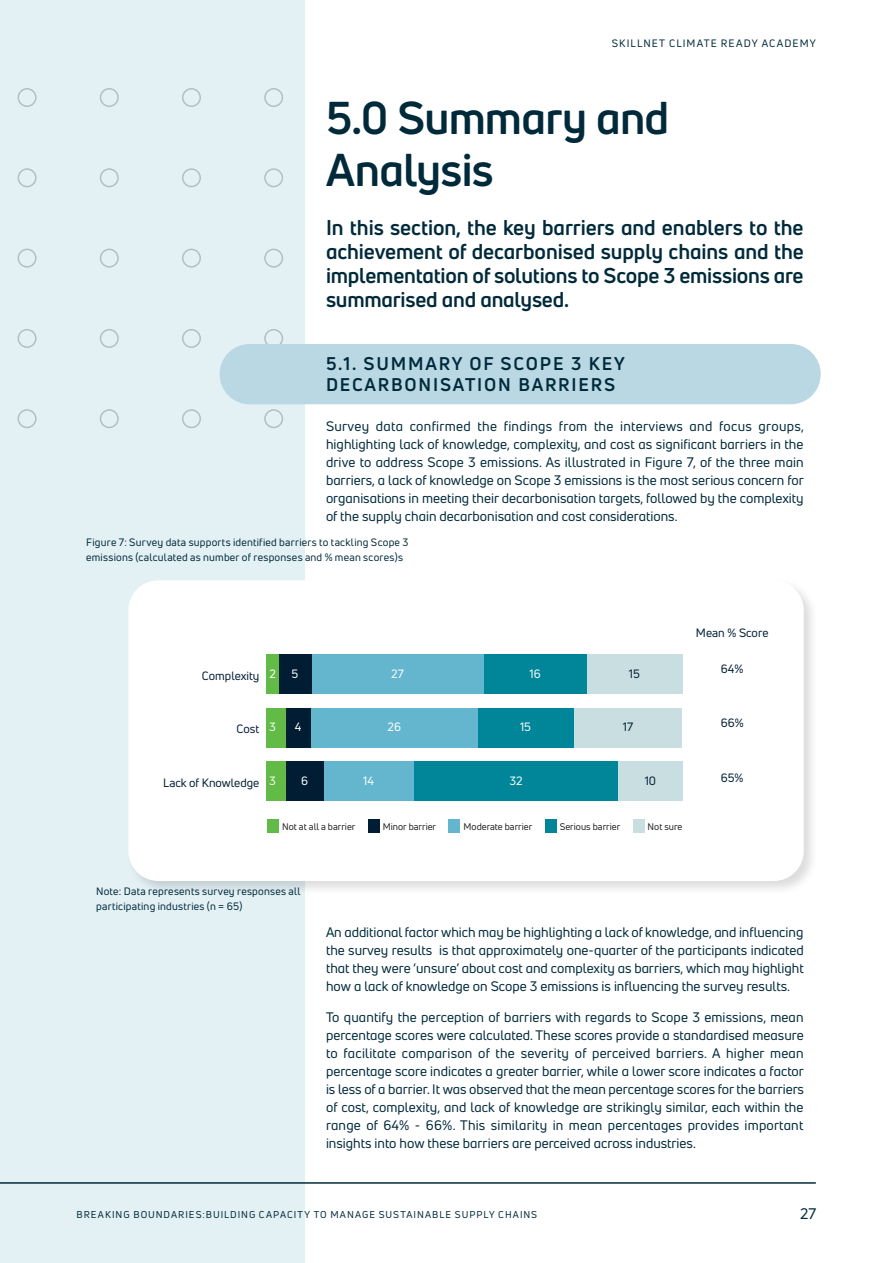
<style>
.page{position:relative;width:893px;height:1263px;background:#fff}
.page>*{position:absolute;margin:0;border:0;box-sizing:border-box;transform-origin:0 0}
.H1_heading{font:700 45px/52.5px "Uni Neue";letter-spacing:-.015em;color:#002a3a}
.Intro_text{font:700 21px/24px "Uni Neue";letter-spacing:-.01em;color:#002a3a;text-align:justify}
.H3_subheading{font:700 18px/21px "Uni Neue";letter-spacing:.1em;color:#002a3a}
.t1{font:15px "Uni Neue";color:#002a3a}
.Normal_text_-_on_light{font:13.5px/18px "Uni Neue";color:#002a3a;text-align:justify}
.t2{font:11.85px "Uni Neue";color:#001d34}
.t3{font:11.85px "Uni Neue";color:#fff}
._7_Pt_Font_For_Note{font:10.5px/15px "Uni Neue";letter-spacing:.025em;color:#002a3a}
._7_Pt_Font_For_Note-2{font:10.5px "Uni Neue";letter-spacing:.11em;color:#002a3a}
.t4{font:9.75px "Uni Neue";letter-spacing:.105em;color:#002a3a}
.t5{font:9.45px "Uni Neue";color:#231f20}
</style>
<div class="page">
<div style="left:0;top:0;width:305px;height:1263px;background:#e3f0f4"></div>
<hr style="left:0;top:1182px;width:816px;height:2px;background:#002a3a">
<div style="left:18px;top:88px;width:19px;height:19px;border:2px solid #b3bfc4;border-radius:50%"></div>
<div style="left:100px;top:88px;width:19px;height:19px;border:2px solid #b3bfc4;border-radius:50%"></div>
<div style="left:182px;top:88px;width:19px;height:19px;border:2px solid #b3bfc4;border-radius:50%"></div>
<div style="left:264px;top:88px;width:19px;height:19px;border:2px solid #b3bfc4;border-radius:50%"></div>
<div style="left:18px;top:409px;width:19px;height:19px;border:2px solid #b3bfc4;border-radius:50%"></div>
<div style="left:100px;top:409px;width:19px;height:19px;border:2px solid #b3bfc4;border-radius:50%"></div>
<div style="left:182px;top:409px;width:19px;height:19px;border:2px solid #b3bfc4;border-radius:50%"></div>
<div style="left:264px;top:409px;width:19px;height:19px;border:2px solid #b3bfc4;border-radius:50%"></div>
<div style="left:18px;top:168px;width:19px;height:19px;border:2px solid #b3bfc4;border-radius:50%"></div>
<div style="left:100px;top:168px;width:19px;height:19px;border:2px solid #b3bfc4;border-radius:50%"></div>
<div style="left:182px;top:168px;width:19px;height:19px;border:2px solid #b3bfc4;border-radius:50%"></div>
<div style="left:264px;top:168px;width:19px;height:19px;border:2px solid #b3bfc4;border-radius:50%"></div>
<div style="left:18px;top:249px;width:19px;height:19px;border:2px solid #b3bfc4;border-radius:50%"></div>
<div style="left:100px;top:249px;width:19px;height:19px;border:2px solid #b3bfc4;border-radius:50%"></div>
<div style="left:182px;top:249px;width:19px;height:19px;border:2px solid #b3bfc4;border-radius:50%"></div>
<div style="left:264px;top:249px;width:19px;height:19px;border:2px solid #b3bfc4;border-radius:50%"></div>
<div style="left:18px;top:329px;width:19px;height:19px;border:2px solid #b3bfc4;border-radius:50%"></div>
<div style="left:100px;top:329px;width:19px;height:19px;border:2px solid #b3bfc4;border-radius:50%"></div>
<div style="left:182px;top:329px;width:19px;height:19px;border:2px solid #b3bfc4;border-radius:50%"></div>
<div style="left:264px;top:329px;width:19px;height:19px;border:2px solid #b3bfc4;border-radius:50%"></div>
<div style="left:220px;top:344px;width:601px;height:60px;background:#b9d8e4;border-radius:30px"></div>
<div style="left:126px;top:578px;width:692px;height:317px;background:#231f20;opacity:.15"></div>
<div style="left:128px;top:580px;width:676px;height:301px;background:#fff;border-radius:30px"></div>
<div style="left:632px;top:820px;width:12px;height:13px;background:#c9dee1"></div>
<div style="left:545px;top:820px;width:12px;height:13px;background:#008599"></div>
<div style="left:448px;top:820px;width:12px;height:13px;background:#64b6cf"></div>
<div style="left:368px;top:820px;width:12px;height:13px;background:#001d34"></div>
<div style="left:267px;top:820px;width:12px;height:13px;background:#62bb46"></div>
<div style="left:266px;top:654px;width:13px;height:40px;background:#62bb46"></div>
<div style="left:586px;top:654px;width:96px;height:40px;background:#c9dee1"></div>
<div style="left:574px;top:708px;width:108px;height:39px;background:#c9dee1"></div>
<div style="left:618px;top:762px;width:64px;height:39px;background:#c9dee1"></div>
<div style="left:484px;top:654px;width:102px;height:40px;background:#008599"></div>
<div style="left:477px;top:708px;width:97px;height:39px;background:#008599"></div>
<div style="left:413px;top:762px;width:205px;height:39px;background:#008599"></div>
<div style="left:311px;top:654px;width:173px;height:40px;background:#64b6cf"></div>
<div style="left:311px;top:708px;width:166px;height:39px;background:#64b6cf"></div>
<div style="left:324px;top:762px;width:89px;height:39px;background:#64b6cf"></div>
<div style="left:279px;top:654px;width:32px;height:40px;background:#001d34"></div>
<div style="left:285px;top:708px;width:26px;height:39px;background:#001d34"></div>
<div style="left:285px;top:762px;width:39px;height:39px;background:#001d34"></div>
<div style="left:266px;top:708px;width:19px;height:39px;background:#62bb46"></div>
<div style="left:266px;top:762px;width:19px;height:39px;background:#62bb46"></div>
<p class="_7_Pt_Font_For_Note-2" style="left:612px;top:36px;width:206px">SKILLNET CLIMATE READY ACADEMY</p>
<p class="H1_heading" style="left:326px;top:91px;width:345px">5.0 Summary and<br>Analysis</p>
<p class="Intro_text" style="left:326px;top:215px;width:479px">In this section, the key barriers and enablers to the achievement of decarbonised supply chains and the implementation of solutions to Scope 3 emissions are summarised and analysed.</p>
<p class="H3_subheading" style="left:326px;top:353px;width:300px">5.1. SUMMARY OF SCOPE 3 KEY<br>DECARBONISATION BARRIERS</p>
<p class="Normal_text_-_on_light" style="left:326px;top:417px;width:479px">Survey data confirmed the findings from the interviews and focus groups, highlighting lack of knowledge, complexity, and cost as significant barriers in the drive to address Scope 3 emissions. As illustrated in Figure 7, of the three main barriers, a lack of knowledge on Scope 3 emissions is the most serious concern for organisations in meeting their decarbonisation targets, followed by the complexity of the supply chain decarbonisation and cost considerations.</p>
<p class="_7_Pt_Font_For_Note" style="left:86px;top:535px;width:324px">Figure 7: Survey data supports identified barriers to tackling Scope 3 emissions (calculated as number of responses and % mean scores)s</p>
<p class="t2" style="left:202px;top:668px;width:59px">Complexity</p>
<p class="t3" style="left:269px;top:666px;width:8px">2</p>
<p class="t3" style="left:292px;top:666px;width:8px">5</p>
<p class="t3" style="left:391px;top:666px;width:14px">27</p>
<p class="t3" style="left:530px;top:666px;width:13px">16</p>
<p class="t2" style="left:629px;top:666px;width:13px">15</p>
<p class="t2" style="left:237px;top:722px;width:24px">Cost</p>
<p class="t3" style="left:269px;top:720px;width:8px">3</p>
<p class="t3" style="left:295px;top:720px;width:8px">4</p>
<p class="t3" style="left:388px;top:720px;width:15px">26</p>
<p class="t3" style="left:520px;top:720px;width:13px">15</p>
<p class="t2" style="left:623px;top:720px;width:12px">17</p>
<p class="t2" style="left:696px;top:625px;width:74px">Mean % Score</p>
<p class="t2" style="left:721px;top:661px;width:24px">64%</p>
<p class="t2" style="left:721px;top:716px;width:24px">66%</p>
<p class="t2" style="left:163px;top:775px;width:98px">Lack of Knowledge</p>
<p class="t3" style="left:269px;top:773px;width:8px">3</p>
<p class="t3" style="left:301px;top:773px;width:8px">6</p>
<p class="t3" style="left:363px;top:773px;width:12px">14</p>
<p class="t3" style="left:509px;top:773px;width:15px">32</p>
<p class="t2" style="left:645px;top:773px;width:13px">10</p>
<p class="t5" style="left:282px;top:821px;width:75px">Not at all a barrier</p>
<p class="t5" style="left:383px;top:821px;width:55px">Minor barrier</p>
<p class="t5" style="left:464px;top:821px;width:70px">Moderate barrier</p>
<p class="t5" style="left:560px;top:821px;width:62px">Serious barrier</p>
<p class="t5" style="left:648px;top:821px;width:36px">Not sure</p>
<p class="t2" style="left:721px;top:770px;width:24px">65%</p>
<p class="_7_Pt_Font_For_Note" style="left:96px;top:884px;width:206px">Note: Data represents survey responses all participating industries (n = 65)</p>
<p class="Normal_text_-_on_light" style="left:326px;top:923px;width:479px">An additional factor which may be highlighting a lack of knowledge, and influencing the survey results is that approximately one-quarter of the participants indicated that they were ‘unsure’ about cost and complexity as barriers, which may highlight how a lack of knowledge on Scope 3 emissions is influencing the survey results.</p>
<p class="Normal_text_-_on_light" style="left:326px;top:1008px;width:480px">To quantify the perception of barriers with regards to Scope 3 emissions, mean percentage scores were calculated. These scores provide a standardised measure to facilitate comparison of the severity of perceived barriers. A higher mean percentage score indicates a greater barrier, while a lower score indicates a factor is less of a barrier. It was observed that the mean percentage scores for the barriers of cost, complexity, and lack of knowledge are strikingly similar, each within the range of 64% - 66%. This similarity in mean percentages provides important insights into how these barriers are perceived across industries.</p>
<p class="t4" style="left:77px;top:1208px;width:462px">BREAKING BOUNDARIES:BUILDING CAPACITY TO MANAGE SUSTAINABLE SUPPLY CHAINS</p>
<p class="t1" style="left:800px;top:1204px;width:18px">27</p>
</div>
